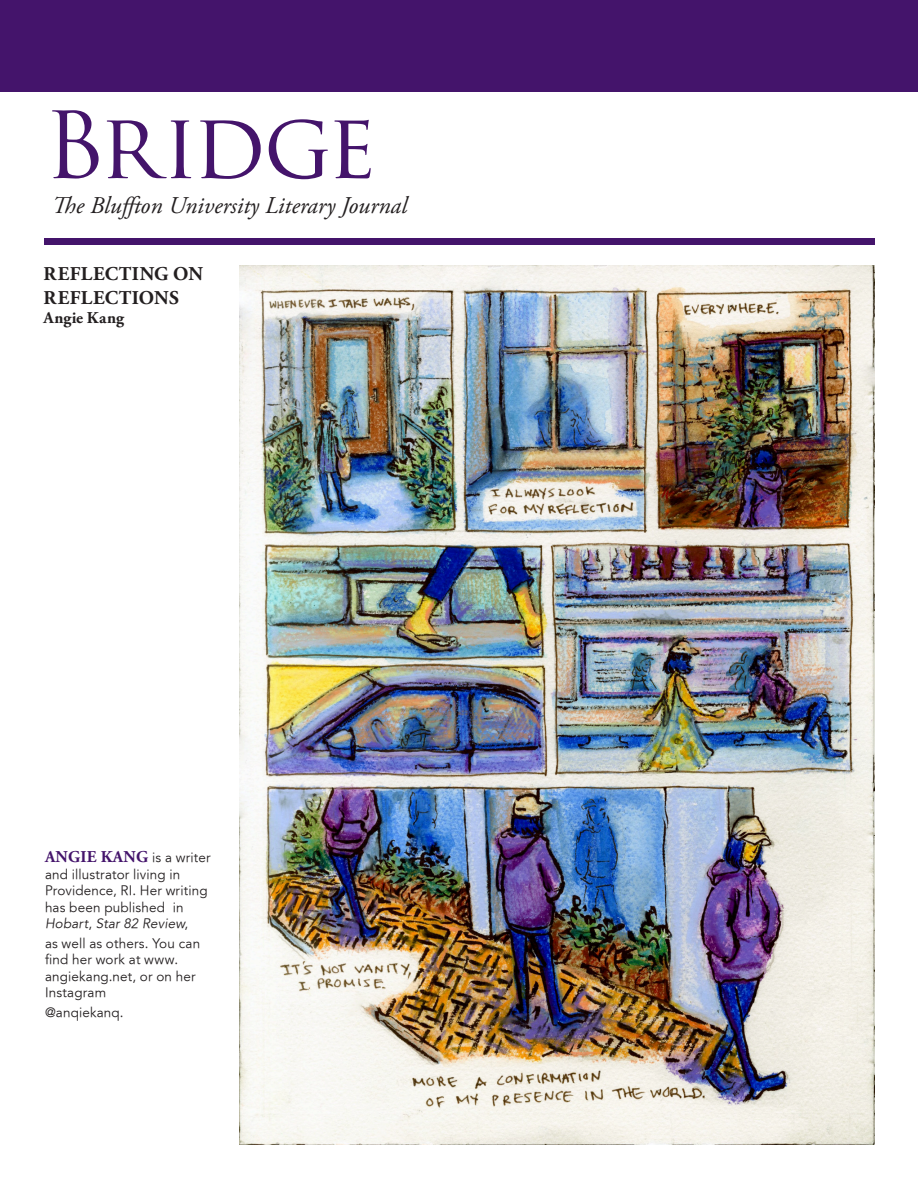
<style>
.page{position:relative;width:918px;height:1188px;background:#fff}
.page>*{position:absolute;margin:0;border:0;box-sizing:border-box;transform-origin:0 0}
.t1{font:90px "Trajan Pro";letter-spacing:-.05em;color:#44146b}
.t2{font:italic 24px "Adobe Garamond Pro";color:#231f20}
.t3{font:700 19.5px "Adobe Garamond Pro";letter-spacing:.025em;color:#231f20}
.Contributor_s_Notes{font:700 16.5px "Adobe Garamond Pro";letter-spacing:.015em;color:#44146b}
.t4{font:700 16.5px "Adobe Garamond Pro";letter-spacing:.015em;color:#231f20}
.Contributor_s_Notes-2{font:300 13.5px/16.5px "Avenir 45";letter-spacing:.01em;color:#231f20}
.s1{font-family:"Avenir 45";font-weight:300;font-size:13.5px;color:#231f20}
.s2{font-family:"Avenir";font-weight:400;font-style:italic}
</style>
<div class="page">
<div style="left:0;top:0;width:918px;height:92px;background:#44146b"></div>
<div style="left:44px;top:238px;width:830px;height:7px;background:#44146b"></div>
<img style="left:239px;top:266px;width:635px;height:878px">
<p class="t1" style="left:44px;top:88px;width:334px">Bridge</p>
<p class="t2" style="left:52px;top:191px;width:357px">The Bluffton University Literary Journal</p>
<p class="t3" style="left:44px;top:263px;width:161px">REFLECTING ON</p>
<p class="t3" style="left:44px;top:286px;width:137px">REFLECTIONS</p>
<p class="t4" style="left:44px;top:308px;width:82px">Angie Kang</p>
<p class="Contributor_s_Notes" style="left:45px;top:847px;width:167px">ANGIE KANG <span class="s1">is a writer</span></p>
<p class="Contributor_s_Notes-2" style="left:45px;top:866px;width:164px">and illustrator living in<br>Providence, RI. Her writing has been published in<br><span class="s2">Hobart</span>, <span class="s2">Star 82 Review</span>,</p>
<p class="Contributor_s_Notes-2" style="left:45px;top:935px;width:157px">as well as others. You can find her work at www. angiekang.net, or on her<br>Instagram</p>
<p class="Contributor_s_Notes-2" style="left:45px;top:1004px;width:80px">@anqiekanq.</p>
</div>
